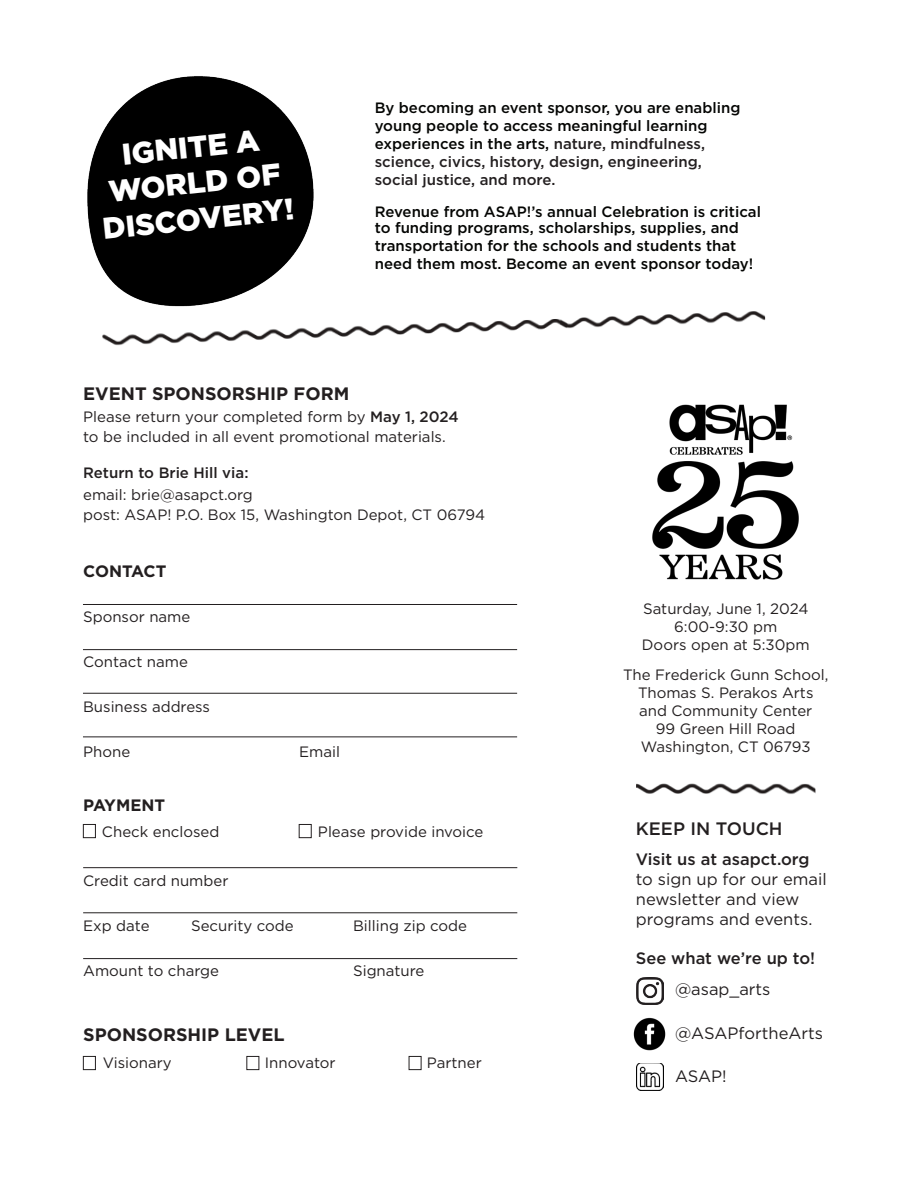
<style>
.page{position:relative;width:918px;height:1188px;background:#fff}
.page>*{position:absolute;margin:0;border:0;box-sizing:border-box;transform-origin:0 0}
.t1{font:900 30px/36px "Gotham";color:#fff;text-align:center}
.t2{font:700 18px "Gotham";color:#231f20}
.t3{font:500 18px "Gotham";color:#231f20}
.t4{font:16.5px/19.6px "Gotham";color:#231f20}
.t5{font:500 16.5px "Gotham";color:#231f20}
.t6{font:700 16.5px "Gotham";color:#231f20}
.t7{font:15px/18px "Gotham";color:#231f20}
.t8{font:500 15px/18px "Gotham";color:#040503}
.s1{color:#231f20}
.s2{font-weight:500}
</style>
<div class="page">
<img style="left:652px;top:404px;width:147px;height:176px">
<img style="left:348px;top:319px;width:212px;height:17px">
<img style="left:560px;top:311px;width:205px;height:18px">
<img style="left:636px;top:783px;width:179px;height:11px">
<img style="left:87px;top:76px;width:261px;height:270px">
<hr style="left:83px;top:604px;width:434px;height:1px;background:#231f20">
<hr style="left:83px;top:867px;width:434px;height:1px;background:#231f20">
<hr style="left:83px;top:912px;width:434px;height:1px;background:#231f20">
<hr style="left:83px;top:958px;width:434px;height:1px;background:#231f20">
<hr style="left:83px;top:649px;width:434px;height:1px;background:#231f20">
<hr style="left:83px;top:693px;width:434px;height:1px;background:#231f20">
<hr style="left:83px;top:737px;width:434px;height:1px;background:#231f20">
<div style="left:83px;top:824px;width:13px;height:14px;border:1px solid #231f20"></div>
<div style="left:299px;top:824px;width:13px;height:14px;border:1px solid #231f20"></div>
<div style="left:83px;top:1056px;width:13px;height:14px;border:1px solid #231f20"></div>
<div style="left:246px;top:1056px;width:13px;height:14px;border:1px solid #231f20"></div>
<div style="left:409px;top:1056px;width:12px;height:14px;border:1px solid #231f20"></div>
<img style="left:636px;top:977px;width:28px;height:28px">
<img style="left:636px;top:1063px;width:28px;height:28px">
<img style="left:633px;top:1017px;width:33px;height:34px">
<p class="t1" style="left:93px;top:138px;width:194px;rotate:-6deg">IGNITE A<br>WORLD OF<br>DISCOVERY!</p>
<p class="t8" style="left:375px;top:99px;width:367px">By becoming an event sponsor, you are enabling young people to access meaningful learning experiences in the arts, <span class="s1">nature, mindfulness, science, civics, history, design, engineering, social justice, and more.</span></p>
<p class="t8" style="left:375px;top:203px;width:388px;line-height:16.5px">Revenue from ASAP!’s annual Celebration is critical to funding programs, scholarships, supplies, and</p>
<p class="t8" style="left:375px;top:237px;width:380px">transportation for the schools and students that need them most. Become an event sponsor today!</p>
<p class="t2" style="left:83px;top:381px;width:268px">EVENT SPONSORSHIP FORM</p>
<p class="t7" style="left:83px;top:407px;width:377px;line-height:19.5px">Please return your completed form by <span class="s2">May 1, 2024 </span>to be included in all event promotional materials.</p>
<p class="t7" style="left:83px;top:461px;width:171px;line-height:22.5px"><span class="s2">Return to Brie Hill via: </span>email: brie@asapct.org</p>
<p class="t7" style="left:83px;top:505px;width:404px">post: ASAP! P.O. Box 15, Washington Depot, CT 06794</p>
<p class="t6" style="left:83px;top:560px;width:85px">CONTACT</p>
<p class="t7" style="left:83px;top:607px;width:109px">Sponsor name</p>
<p class="t7" style="left:83px;top:652px;width:106px">Contact name</p>
<p class="t7" style="left:83px;top:697px;width:128px">Business address</p>
<p class="t7" style="left:83px;top:742px;width:49px">Phone</p>
<p class="t7" style="left:299px;top:742px;width:42px">Email</p>
<p class="t6" style="left:83px;top:794px;width:84px">PAYMENT</p>
<p class="t7" style="left:102px;top:822px;width:119px">Check enclosed</p>
<p class="t7" style="left:318px;top:822px;width:167px">Please provide invoice</p>
<p class="t7" style="left:83px;top:871px;width:147px">Credit card number</p>
<p class="t7" style="left:83px;top:916px;width:68px">Exp date</p>
<p class="t7" style="left:191px;top:916px;width:104px">Security code</p>
<p class="t7" style="left:353px;top:916px;width:115px">Billing zip code</p>
<p class="t7" style="left:83px;top:961px;width:137px">Amount to charge</p>
<p class="t7" style="left:353px;top:961px;width:73px">Signature</p>
<p class="t2" style="left:83px;top:1023px;width:203px">SPONSORSHIP LEVEL</p>
<p class="t7" style="left:103px;top:1053px;width:70px">Visionary</p>
<p class="t7" style="left:265px;top:1053px;width:72px">Innovator</p>
<p class="t7" style="left:427px;top:1053px;width:56px">Partner</p>
<p class="t7" style="left:643px;top:600px;width:167px">Saturday, June 1, 2024</p>
<p class="t7" style="left:642px;top:618px;width:169px;text-align:center">6:00-9:30 pm<br>Doors open at 5:30pm</p>
<p class="t7" style="left:623px;top:666px;width:207px">The Frederick Gunn School,</p>
<p class="t7" style="left:638px;top:684px;width:177px">Thomas S. Perakos Arts and Community Center</p>
<p class="t7" style="left:656px;top:720px;width:141px">99 Green Hill Road</p>
<p class="t7" style="left:641px;top:738px;width:171px">Washington, CT 06793</p>
<p class="t3" style="left:636px;top:817px;width:148px">KEEP IN TOUCH</p>
<p class="t4" style="left:636px;top:849px;width:193px"><span class="s2">Visit us at asapct.org </span>to sign up for our email newsletter and view programs and events.</p>
<p class="t5" style="left:636px;top:948px;width:181px">See what we’re up to!</p>
<p class="t4" style="left:675px;top:979px;width:97px">@asap_arts</p>
<p class="t4" style="left:675px;top:1023px;width:150px">@ASAPfortheArts</p>
<p class="t4" style="left:675px;top:1066px;width:53px">ASAP!</p>
</div>
